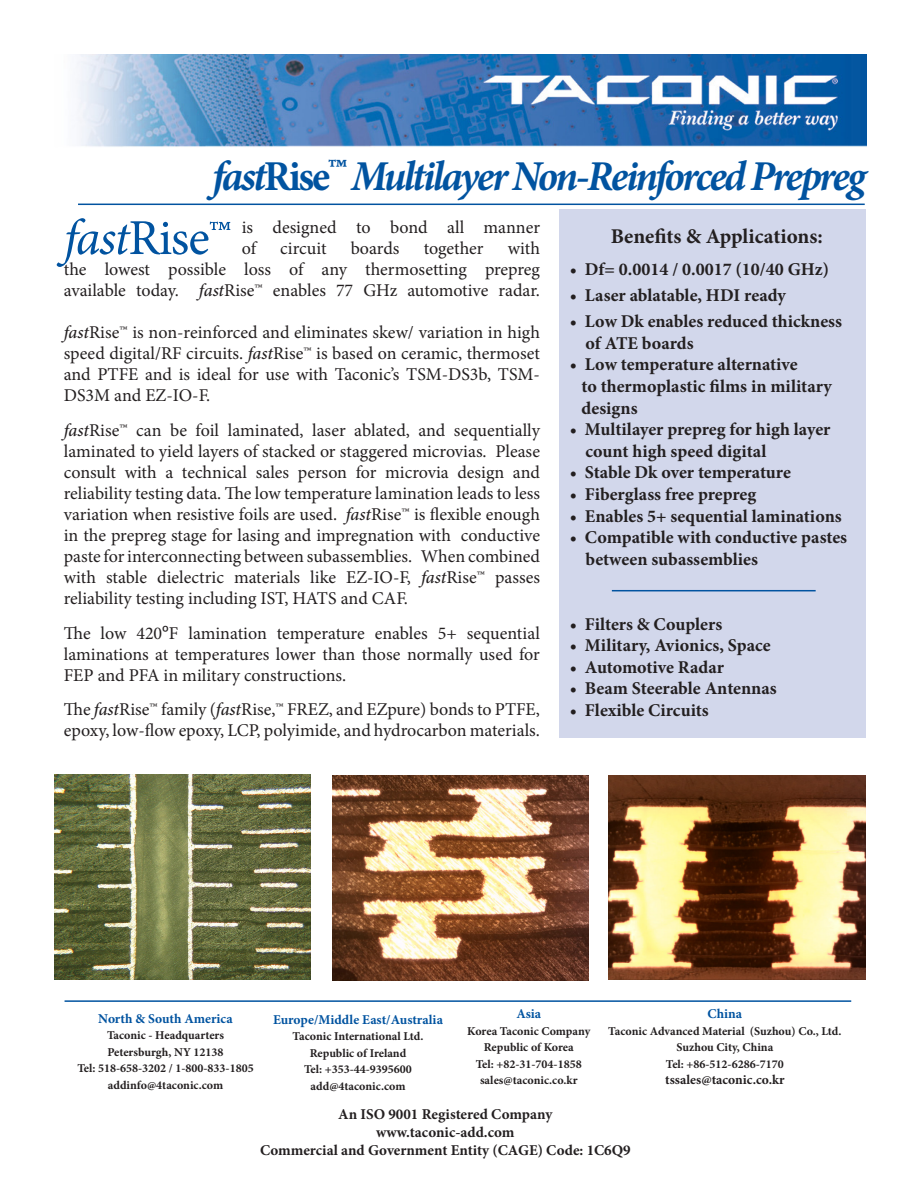
<style>
.page{position:relative;width:918px;height:1188px;background:#fff}
.page>*{position:absolute;margin:0;border:0;box-sizing:border-box;transform-origin:0 0}
.t1{font:50.4px "Minion Pro";color:#0153a0}
.t2{font:italic 700 42.6px "Minion Pro";letter-spacing:-.065em;color:#0153a0}
.t3{font:700 21px "Minion Pro";color:#231f20}
.t4{font:18px/21px "Minion Pro";color:#231f20;text-align:justify}
.t5{font:700 18px/21.6px "Minion Pro";color:#231f20}
.t6{font:700 15px "Minion Pro";color:#231f20}
.t7{font:700 13.5px "Minion Pro";color:#0153a0}
.t8{font:700 13.5px "Minion Pro";color:#231f20}
.t9{font:700 12px "Minion Pro";color:#231f20}
.s1{font-style:normal}
.s2{font-style:italic}
.s3{font-weight:500;font-style:italic}
.s4{font-family:"Trebuchet MS"}
</style>
<div class="page">
<div style="left:559px;top:209px;width:306px;height:529px;background:#d2d7eb"></div>
<img style="left:54px;top:774px;width:256px;height:206px">
<img style="left:77px;top:54px;width:789px;height:93px">
<hr style="left:78px;top:204px;width:787px;height:1px;background:#0153a0">
<hr style="left:65px;top:1000px;width:786px;height:2px;background:#0153a0">
<img style="left:609px;top:776px;width:256px;height:203px">
<img style="left:332px;top:776px;width:257px;height:204px">
<hr style="left:612px;top:590px;width:204px;height:1px;background:#0153a0">
<p class="t2" style="left:213px;top:146px;width:655px">fast<span class="s1">Rise™</span>Multilayer Non-Reinforced Prepreg</p>
<p class="t3" style="left:611px;top:221px;width:214px">Benefits &amp; Applications:</p>
<p class="t5" style="left:570px;top:258px;width:261px">• Df= 0.0014 / 0.0017 (10/40 GHz)</p>
<p class="t5" style="left:570px;top:284px;width:218px">• Laser ablatable, HDI ready</p>
<p class="t5" style="left:570px;top:310px;width:274px">• Low Dk enables reduced thickness</p>
<p class="t5" style="left:586px;top:332px;width:110px">of ATE boards</p>
<p class="t5" style="left:570px;top:354px;width:229px">• Low temperature alternative</p>
<p class="t5" style="left:582px;top:375px;width:252px">to thermoplastic films in military</p>
<p class="t5" style="left:582px;top:397px;width:58px">designs</p>
<p class="t5" style="left:570px;top:418px;width:262px">• Multilayer prepreg for high layer</p>
<p class="t5" style="left:586px;top:440px;width:182px">count high speed digital</p>
<p class="t5" style="left:570px;top:462px;width:222px">• Stable Dk over temperature</p>
<p class="t5" style="left:570px;top:483px;width:188px">• Fiberglass free prepreg</p>
<p class="t5" style="left:570px;top:505px;width:273px">• Enables 5+ sequential laminations</p>
<p class="t5" style="left:586px;top:526px;width:263px;text-indent:-16px">• Compatible with conductive pastes between subassemblies</p>
<p class="t1" style="left:64px;top:204px;width:169px"><span class="s2">fast</span>Rise™</p>
<p class="t4" style="left:242px;top:217px;width:300px">is designed to bond all manner of</p>
<p class="t4" style="left:64px;top:238px;width:478px;text-indent:444px">with the lowest possible loss of any thermosetting prepreg available today. <span class="s3">fast</span>Rise™ enables 77 GHz automotive radar.</p>
<p class="t4" style="left:64px;top:322px;width:478px"><span class="s3">fast</span>Rise™ is non-reinforced and eliminates skew/ variation in high speed digital/RF circuits. <span class="s3">fast</span>Rise™ is based on ceramic, thermoset and PTFE and is ideal for use with Taconic’s TSM-DS3b, TSM-DS3M and EZ-IO-F.</p>
<p class="t4" style="left:64px;top:419px;width:478px"><span class="s3">fast</span>Rise™ can be foil laminated, laser ablated, and sequentially laminated to yield layers of stacked or staggered microvias. Please consult with a technical sales person for microvia design and reliability testing data. The low temperature lamination leads to less variation when resistive foils are used. <span class="s3">fast</span>Rise™ is flexible enough in the prepreg stage for lasing and impregnation with conductive paste for interconnecting between subassemblies. When combined with stable dielectric materials like EZ-IO-F, <span class="s3">fast</span>Rise™ passes reliability testing including IST, HATS and CAF.</p>
<p class="t4" style="left:64px;top:622px;width:478px">The low 420<span class="s4">º</span>F lamination temperature enables 5+ sequential laminations at temperatures lower than those normally used for FEP and PFA in military constructions.</p>
<p class="t4" style="left:64px;top:699px;width:478px">The <span class="s3">fast</span>Rise™ family (<span class="s3">fast</span>Rise,™ FREZ, and EZpure) bonds to PTFE, epoxy, low-flow epoxy, LCP, polyimide, and hydrocarbon materials.</p>
<p class="t4" style="left:280px;top:238px;width:48px">circuit</p>
<p class="t4" style="left:351px;top:238px;width:50px">boards</p>
<p class="t4" style="left:424px;top:238px;width:61px">together</p>
<p class="t5" style="left:570px;top:613px;width:154px">• Filters &amp; Couplers</p>
<p class="t5" style="left:570px;top:634px;width:202px">• Military, Avionics, Space</p>
<p class="t5" style="left:570px;top:656px;width:156px">• Automotive Radar</p>
<p class="t5" style="left:570px;top:678px;width:208px">• Beam Steerable Antennas</p>
<p class="t5" style="left:570px;top:699px;width:140px">• Flexible Circuits</p>
<p class="t7" style="left:98px;top:1009px;width:136px">North &amp; South America</p>
<p class="t9" style="left:107px;top:1027px;width:119px">Taconic - Headquarters</p>
<p class="t9" style="left:108px;top:1043px;width:118px">Petersburgh, NY 12138</p>
<p class="t9" style="left:77px;top:1060px;width:178px">Tel: 518-658-3202 / 1-800-833-1805</p>
<p class="t9" style="left:108px;top:1076px;width:117px">addinfo@4taconic.com</p>
<p class="t7" style="left:273px;top:1010px;width:171px">Europe/Middle East/Australia</p>
<p class="t9" style="left:293px;top:1028px;width:132px">Taconic International Ltd.</p>
<p class="t9" style="left:310px;top:1044px;width:98px">Republic of Ireland</p>
<p class="t9" style="left:304px;top:1061px;width:109px">Tel: +353-44-9395600</p>
<p class="t9" style="left:311px;top:1077px;width:96px">add@4taconic.com</p>
<p class="t7" style="left:516px;top:1004px;width:26px">Asia</p>
<p class="t9" style="left:467px;top:1022px;width:125px">Korea Taconic Company</p>
<p class="t9" style="left:484px;top:1039px;width:91px">Republic of Korea</p>
<p class="t9" style="left:476px;top:1055px;width:107px">Tel: +82-31-704-1858</p>
<p class="t9" style="left:480px;top:1072px;width:99px">sales@taconic.co.kr</p>
<p class="t7" style="left:708px;top:1004px;width:36px">China</p>
<p class="t9" style="left:608px;top:1022px;width:235px">Taconic Advanced Material (Suzhou) Co., Ltd.</p>
<p class="t9" style="left:676px;top:1039px;width:98px">Suzhou City, China</p>
<p class="t9" style="left:666px;top:1055px;width:119px">Tel: +86-512-6286-7170</p>
<p class="t8" style="left:665px;top:1070px;width:121px">tssales@taconic.co.kr</p>
<p class="t6" style="left:338px;top:1103px;width:216px">An ISO 9001 Registered Company</p>
<p class="t6" style="left:376px;top:1121px;width:140px">www.taconic-add.com</p>
<p class="t6" style="left:260px;top:1139px;width:372px">Commercial and Government Entity (CAGE) Code: 1C6Q9</p>
</div>
